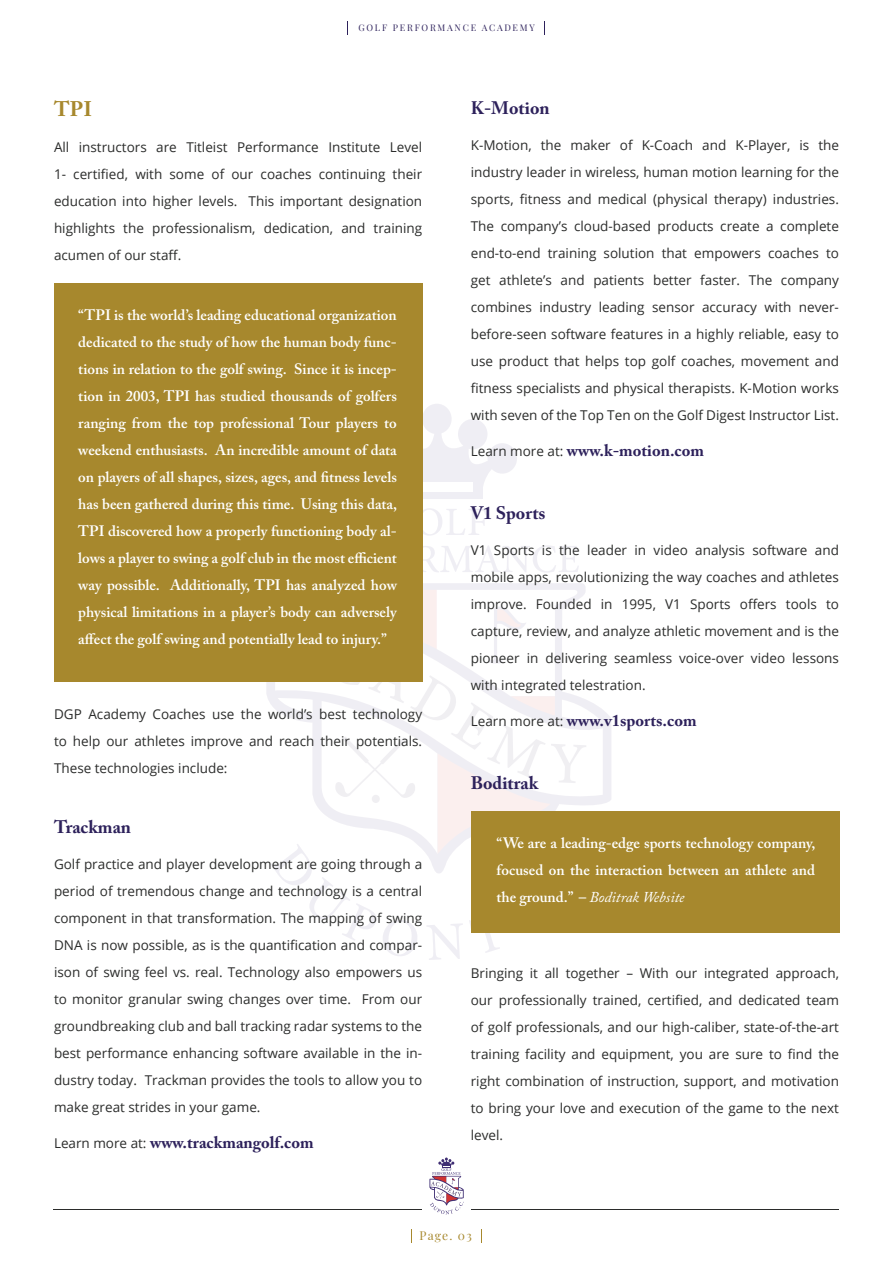
<style>
.page{position:relative;width:893px;height:1263px;background:#fff}
.page>*{position:absolute;margin:0;border:0;box-sizing:border-box;transform-origin:0 0}
.t1{font:700 21px "Adobe Caslon Pro";color:#a7882d}
.t2{font:700 18px "Adobe Caslon Pro";color:#2d215b}
.t3{font:700 16.5px "Adobe Caslon Pro";color:#2d215b}
.t4{font:600 15px/27px "Adobe Caslon Pro";color:#fff;text-align:justify}
.t5{font:13.5px/27px "Open Sans";color:#2b2c2b;text-align:justify}
.t6{font:12px "Playfair Display";letter-spacing:.095em;color:#a7882d}
.t7{font:9px "Playfair Display";letter-spacing:.2em;color:#2d215b}
.s1{font-family:"Open Sans";font-weight:400;font-size:13.5px;color:#2b2c2b}
.s2{font-weight:400;font-style:italic}
</style>
<div class="page">
<svg style="left:481px;top:1229px;width:1px;height:13px"></svg>
<svg style="left:347px;top:21px;width:1px;height:14px"></svg>
<svg style="left:544px;top:21px;width:1px;height:14px"></svg>
<div style="left:422px;top:404px;width:30px;height:30px;background:#efeef4;border-radius:50%"></div>
<div style="left:458px;top:419px;width:29px;height:30px;background:#efeef4;border-radius:50%"></div>
<div style="left:487px;top:443px;width:30px;height:31px;background:#efeef4;border-radius:50%"></div>
<svg style="left:422px;top:432px;width:70px;height:67px"></svg>
<div style="left:402px;top:482px;width:70px;height:9px;background:#fff"></div>
<svg style="left:266px;top:583px;width:320px;height:119px"></svg>
<svg style="left:422px;top:508px;width:64px;height:28px"></svg>
<svg style="left:422px;top:545px;width:157px;height:28px"></svg>
<svg style="left:270px;top:590px;width:341px;height:370px"></svg>
<hr style="left:54px;top:1209px;width:785px;height:1px;background:#2b2c2b">
<div style="left:54px;top:283px;width:368px;height:399px;background:#a7882d"></div>
<div style="left:472px;top:811px;width:368px;height:122px;background:#a7882d"></div>
<div style="left:422px;top:1151px;width:49px;height:69px;background:#fff"></div>
<svg style="left:429px;top:1157px;width:35px;height:57px"></svg>
<p class="t7" style="left:358px;top:20px;width:178px">GOLF PERFORMANCE ACADEMY</p>
<h1 class="t1" style="left:54px;top:96px;width:40px">TPI</h1>
<p class="t5" style="left:54px;top:133px;width:370px">All instructors are Titleist Performance Institute Level 1- certified, with some of our coaches continuing their education into higher levels. This important designation highlights the professionalism, dedication, and training acumen of our staff.</p>
<p class="t4" style="left:78px;top:301px;width:320px">“TPI is the world’s leading educational organization dedicated to the study of how the human body func&shy;tions in relation to the golf swing. Since it is incep&shy;tion in 2003, TPI has studied thousands of golfers ranging from the top professional Tour players to weekend enthusiasts. An incredible amount of data on players of all shapes, sizes, ages, and fitness levels has been gathered during this time. Using this data, TPI discovered how a properly functioning body al&shy;lows a player to swing a golf club in the most efficient way possible. Additionally, TPI has analyzed how physical limitations in a player’s body can adversely affect the golf swing and potentially lead to injury.”</p>
<p class="t5" style="left:54px;top:700px;width:370px">DGP Academy Coaches use the world’s best technology to help our athletes improve and reach their potentials.<br>These technologies include:</p>
<h2 class="t2" style="left:54px;top:816px;width:79px">Trackman</h2>
<p class="t5" style="left:54px;top:850px;width:370px">Golf practice and player development are going through a period of tremendous change and technology is a central component in that transformation. The mapping of swing DNA is now possible, as is the quantification and compar&shy;ison of swing feel vs. real. Technology also empowers us to monitor granular swing changes over time. From our groundbreaking club and ball tracking radar systems to the best performance enhancing software available in the in&shy;dustry today. Trackman provides the tools to allow you to make great strides in your game.</p>
<p class="t3" style="left:54px;top:1133px;width:261px"><span class="s1">Learn more at:</span> www.trackmangolf.com</p>
<h2 class="t2" style="left:471px;top:97px;width:80px">K-Motion</h2>
<p class="t5" style="left:471px;top:131px;width:370px">K-Motion, the maker of K-Coach and K-Player, is the industry leader in wireless, human motion learning for the sports, fitness and medical (physical therapy) industries.<br>The company’s cloud-based products create a complete end-to-end training solution that empowers coaches to get athlete’s and patients better faster. The company combines industry leading sensor accuracy with never&shy;before-seen software features in a highly reliable, easy to use product that helps top golf coaches, movement and fitness specialists and physical therapists. K-Motion works with seven of the Top Ten on the Golf Digest Instructor List.</p>
<p class="t3" style="left:471px;top:440px;width:235px"><span class="s1">Learn more at:</span> www.k-motion.com</p>
<h2 class="t2" style="left:471px;top:502px;width:76px">V1 Sports</h2>
<p class="t5" style="left:471px;top:536px;width:370px">V1 Sports is the leader in video analysis software and mobile apps, revolutionizing the way coaches and athletes improve. Founded in 1995, V1 Sports offers tools to capture, review, and analyze athletic movement and is the pioneer in delivering seamless voice-over video lessons with integrated telestration.</p>
<p class="t3" style="left:471px;top:710px;width:227px"><span class="s1">Learn more at:</span> www.v1sports.com</p>
<h2 class="t2" style="left:471px;top:772px;width:69px">Boditrak</h2>
<p class="t4" style="left:497px;top:829px;width:321px">“We are a leading-edge sports technology company, focused on the interaction between an athlete and the ground.” – <span class="s2">Boditrak Website</span></p>
<p class="t5" style="left:471px;top:959px;width:370px">Bringing it all together – With our integrated approach, our professionally trained, certified, and dedicated team of golf professionals, and our high-caliber, state-of-the-art training facility and equipment, you are sure to find the right combination of instruction, support, and motivation to bring your love and execution of the game to the next level.</p>
<p class="t6" style="left:420px;top:1226px;width:54px">Page. 03</p>
</div>
